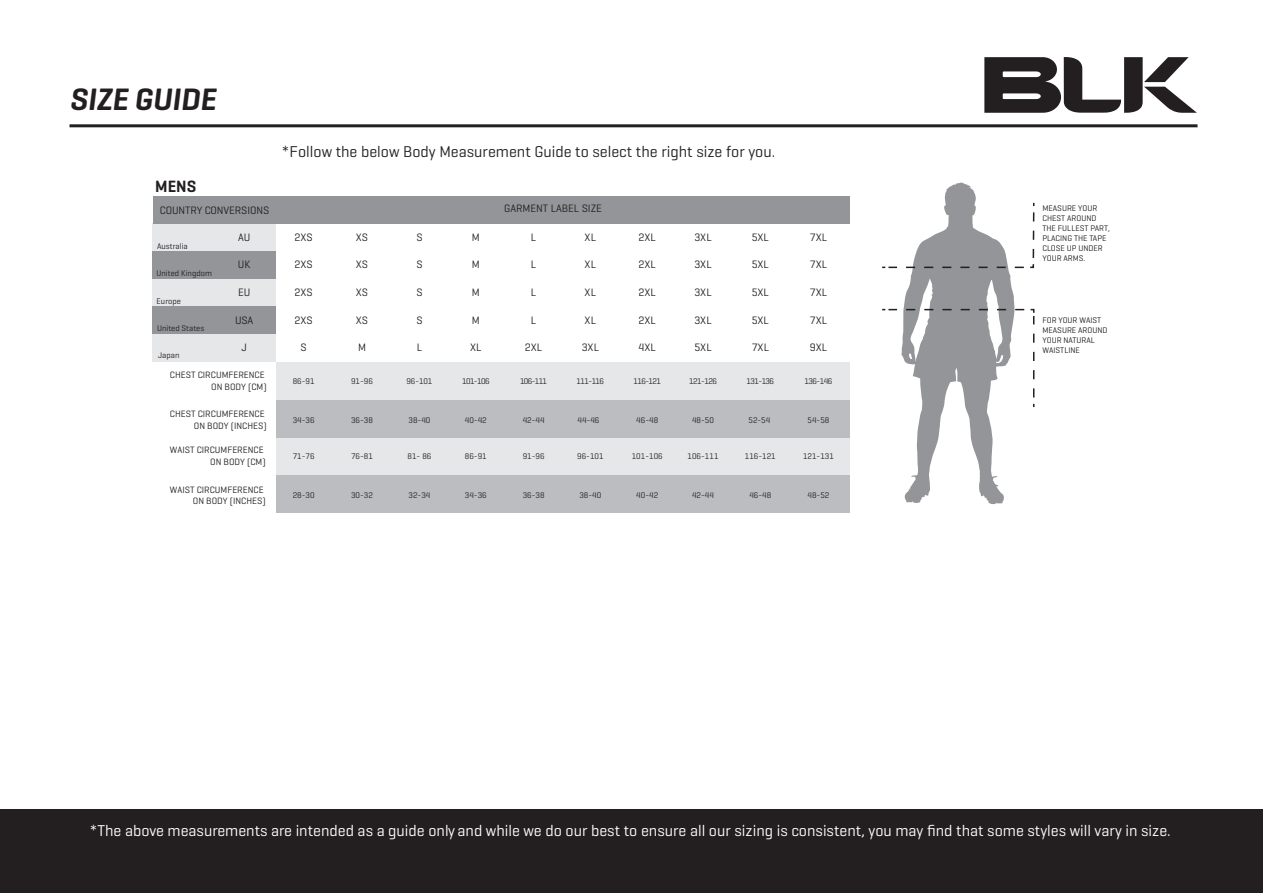
<style>
.page{position:relative;width:1263px;height:893px;background:#fff}
.page>*{position:absolute;margin:0;border:0;box-sizing:border-box;transform-origin:0 0}
.t1{font:italic 600 31.5px "Geogrotesque";color:#231f20}
.t2{font:600 16.65px "Geogrotesque";color:#231f20}
.t3{font:15.9px "Geogrotesque";color:#fff}
.t4{font:15.9px "Geogrotesque";color:#231f20}
.t5{font:10.95px "Geogrotesque";color:#231f20}
.t6{font:9.45px/11.2px "Geogrotesque";color:#231f20;text-align:right}
.t7{font:8.4px/10.1px "Geogrotesque";color:#231f20}
</style>
<div class="page">
<div style="left:276px;top:437px;width:573px;height:38px;background:#e6e7e9"></div>
<div style="left:276px;top:475px;width:573px;height:38px;background:#bcbdc0"></div>
<div style="left:0;top:809px;width:1263px;height:84px;background:#231f20"></div>
<hr style="left:69px;top:124px;width:1128px;height:3px;background:#231f20">
<svg style="left:984px;top:57px;width:213px;height:56px"></svg>
<div style="left:276px;top:362px;width:573px;height:38px;background:#e6e7e9"></div>
<div style="left:276px;top:400px;width:573px;height:37px;background:#bcbdc0"></div>
<svg style="left:882px;top:182px;width:153px;height:322px"></svg>
<div style="left:153px;top:251px;width:123px;height:27px;background:#939598"></div>
<div style="left:153px;top:224px;width:123px;height:27px;background:#e6e7e9"></div>
<div style="left:153px;top:196px;width:696px;height:28px;background:#939598"></div>
<div style="left:153px;top:279px;width:123px;height:28px;background:#e6e7e9"></div>
<div style="left:153px;top:306px;width:123px;height:28px;background:#939598"></div>
<div style="left:153px;top:334px;width:123px;height:27px;background:#e6e7e9"></div>
<h1 class="t1" style="left:69px;top:80px;width:148px">SIZE GUIDE</h1>
<h2 class="t2" style="left:155px;top:176px;width:42px">MENS</h2>
<h3 class="t4" style="left:281px;top:141px;width:495px">*Follow the below Body Measurement Guide to select the right size for you.</h3>
<h3 class="t5" style="left:160px;top:204px;width:111px">COUNTRY CONVERSIONS</h3>
<h3 class="t5" style="left:504px;top:202px;width:99px">GARMENT LABEL SIZE</h3>
<p class="t7" style="left:157px;top:241px;width:32px">Australia</p>
<p class="t7" style="left:157px;top:268px;width:57px">United Kingdom</p>
<p class="t7" style="left:157px;top:295px;width:26px">Europe</p>
<p class="t7" style="left:157px;top:323px;width:49px">United States</p>
<p class="t7" style="left:158px;top:350px;width:23px">Japan</p>
<h3 class="t5" style="left:238px;top:230px;width:14px">AU</h3>
<h3 class="t5" style="left:238px;top:257px;width:14px">UK</h3>
<h3 class="t5" style="left:238px;top:286px;width:14px">EU</h3>
<h3 class="t5" style="left:240px;top:286px;width:14px">EU</h3>
<h3 class="t5" style="left:237px;top:313px;width:20px">USA</h3>
<h3 class="t5" style="left:243px;top:342px;width:7px">J</h3>
<h3 class="t5" style="left:235px;top:313px;width:20px">USA</h3>
<h3 class="t5" style="left:241px;top:340px;width:7px">J</h3>
<h3 class="t5" style="left:295px;top:230px;width:20px">2XS</h3>
<h3 class="t5" style="left:356px;top:230px;width:14px">XS</h3>
<h3 class="t5" style="left:416px;top:230px;width:8px">S</h3>
<h3 class="t5" style="left:472px;top:230px;width:9px">M</h3>
<h3 class="t5" style="left:531px;top:230px;width:7px">L</h3>
<h3 class="t5" style="left:585px;top:230px;width:13px">XL</h3>
<h3 class="t5" style="left:639px;top:230px;width:19px">2XL</h3>
<h3 class="t5" style="left:694px;top:230px;width:19px">3XL</h3>
<h3 class="t5" style="left:752px;top:230px;width:19px">5XL</h3>
<h3 class="t5" style="left:810px;top:230px;width:19px">7XL</h3>
<h3 class="t5" style="left:295px;top:258px;width:20px">2XS</h3>
<h3 class="t5" style="left:356px;top:258px;width:14px">XS</h3>
<h3 class="t5" style="left:416px;top:258px;width:8px">S</h3>
<h3 class="t5" style="left:472px;top:258px;width:9px">M</h3>
<h3 class="t5" style="left:531px;top:258px;width:7px">L</h3>
<h3 class="t5" style="left:585px;top:258px;width:13px">XL</h3>
<h3 class="t5" style="left:639px;top:258px;width:19px">2XL</h3>
<h3 class="t5" style="left:694px;top:258px;width:19px">3XL</h3>
<h3 class="t5" style="left:752px;top:258px;width:19px">5XL</h3>
<h3 class="t5" style="left:810px;top:258px;width:19px">7XL</h3>
<h3 class="t5" style="left:295px;top:285px;width:20px">2XS</h3>
<h3 class="t5" style="left:356px;top:285px;width:14px">XS</h3>
<h3 class="t5" style="left:416px;top:285px;width:8px">S</h3>
<h3 class="t5" style="left:472px;top:285px;width:9px">M</h3>
<h3 class="t5" style="left:531px;top:285px;width:7px">L</h3>
<h3 class="t5" style="left:585px;top:285px;width:13px">XL</h3>
<h3 class="t5" style="left:639px;top:285px;width:19px">2XL</h3>
<h3 class="t5" style="left:694px;top:285px;width:19px">3XL</h3>
<h3 class="t5" style="left:752px;top:285px;width:19px">5XL</h3>
<h3 class="t5" style="left:810px;top:285px;width:19px">7XL</h3>
<h3 class="t5" style="left:295px;top:313px;width:20px">2XS</h3>
<h3 class="t5" style="left:356px;top:313px;width:14px">XS</h3>
<h3 class="t5" style="left:416px;top:313px;width:8px">S</h3>
<h3 class="t5" style="left:472px;top:313px;width:9px">M</h3>
<h3 class="t5" style="left:531px;top:313px;width:7px">L</h3>
<h3 class="t5" style="left:585px;top:313px;width:13px">XL</h3>
<h3 class="t5" style="left:639px;top:313px;width:19px">2XL</h3>
<h3 class="t5" style="left:694px;top:313px;width:19px">3XL</h3>
<h3 class="t5" style="left:752px;top:313px;width:19px">5XL</h3>
<h3 class="t5" style="left:810px;top:313px;width:19px">7XL</h3>
<h3 class="t5" style="left:301px;top:341px;width:8px">S</h3>
<h3 class="t5" style="left:358px;top:341px;width:9px">M</h3>
<h3 class="t5" style="left:417px;top:341px;width:7px">L</h3>
<h3 class="t5" style="left:470px;top:341px;width:13px">XL</h3>
<h3 class="t5" style="left:525px;top:341px;width:19px">2XL</h3>
<h3 class="t5" style="left:582px;top:341px;width:19px">3XL</h3>
<h3 class="t5" style="left:639px;top:341px;width:19px">4XL</h3>
<h3 class="t5" style="left:694px;top:341px;width:19px">5XL</h3>
<h3 class="t5" style="left:752px;top:341px;width:19px">7XL</h3>
<h3 class="t5" style="left:810px;top:341px;width:19px">9XL</h3>
<p class="t6" style="left:170px;top:369px;width:98px">CHEST CIRCUMFERENCE<br>ON BODY (CM)</p>
<p class="t7" style="left:293px;top:376px;width:23px">86-91</p>
<p class="t7" style="left:351px;top:376px;width:23px">91-96</p>
<p class="t7" style="left:406px;top:376px;width:28px">96-101</p>
<p class="t7" style="left:462px;top:376px;width:29px">101-106</p>
<p class="t7" style="left:520px;top:376px;width:28px">106-111</p>
<p class="t7" style="left:577px;top:376px;width:29px">111-116</p>
<p class="t7" style="left:633px;top:376px;width:29px">116-121</p>
<p class="t7" style="left:689px;top:376px;width:29px">121-126</p>
<p class="t7" style="left:747px;top:376px;width:29px">131-136</p>
<p class="t7" style="left:804px;top:376px;width:29px">136-146</p>
<p class="t6" style="left:170px;top:408px;width:98px">CHEST CIRCUMFERENCE<br>ON BODY (INCHES)</p>
<p class="t7" style="left:293px;top:415px;width:23px">34-36</p>
<p class="t7" style="left:351px;top:415px;width:23px">36-38</p>
<p class="t7" style="left:408px;top:415px;width:23px">38-40</p>
<p class="t7" style="left:465px;top:415px;width:23px">40-42</p>
<p class="t7" style="left:523px;top:415px;width:23px">42-44</p>
<p class="t7" style="left:578px;top:415px;width:23px">44-46</p>
<p class="t7" style="left:636px;top:415px;width:23px">46-48</p>
<p class="t7" style="left:692px;top:415px;width:23px">48-50</p>
<p class="t7" style="left:748px;top:415px;width:23px">52-54</p>
<p class="t7" style="left:807px;top:415px;width:23px">54-58</p>
<p class="t6" style="left:170px;top:444px;width:97px">WAIST CIRCUMFERENCE<br>ON BODY (CM)</p>
<p class="t7" style="left:293px;top:451px;width:23px">71-76</p>
<p class="t7" style="left:351px;top:451px;width:23px">76-81</p>
<p class="t7" style="left:408px;top:451px;width:25px">81- 86</p>
<p class="t7" style="left:465px;top:451px;width:23px">86-91</p>
<p class="t7" style="left:523px;top:451px;width:23px">91-96</p>
<p class="t7" style="left:577px;top:451px;width:28px">96-101</p>
<p class="t7" style="left:632px;top:451px;width:32px">101-106</p>
<p class="t7" style="left:688px;top:451px;width:32px">106-111</p>
<p class="t7" style="left:745px;top:451px;width:32px">116-121</p>
<p class="t7" style="left:803px;top:451px;width:32px">121-131</p>
<p class="t6" style="left:170px;top:483px;width:97px">WAIST CIRCUMFERENCE<br>ON BODY (INCHES)</p>
<p class="t7" style="left:293px;top:490px;width:23px">28-30</p>
<p class="t7" style="left:351px;top:490px;width:23px">30-32</p>
<p class="t7" style="left:408px;top:490px;width:23px">32-34</p>
<p class="t7" style="left:465px;top:490px;width:23px">34-36</p>
<p class="t7" style="left:523px;top:490px;width:23px">36-38</p>
<p class="t7" style="left:579px;top:490px;width:23px">38-40</p>
<p class="t7" style="left:636px;top:490px;width:23px">40-42</p>
<p class="t7" style="left:692px;top:490px;width:23px">42-44</p>
<p class="t7" style="left:749px;top:490px;width:23px">46-48</p>
<p class="t7" style="left:807px;top:490px;width:23px">48-52</p>
<p class="t7" style="left:1042px;top:203px;width:69px">MEASURE YOUR<br>CHEST AROUND<br>THE FULLEST PART,<br>PLACING THE TAPE<br>CLOSE UP UNDER<br>YOUR ARMS.</p>
<p class="t7" style="left:1042px;top:315px;width:67px">FOR YOUR WAIST<br>MEASURE AROUND<br>YOUR NATURAL<br>WAISTLINE</p>
<h3 class="t3" style="left:89px;top:821px;width:1083px">*The above measurements are intended as a guide only and while we do our best to ensure all our sizing is consistent, you may find that some styles will vary in size.</h3>
</div>
